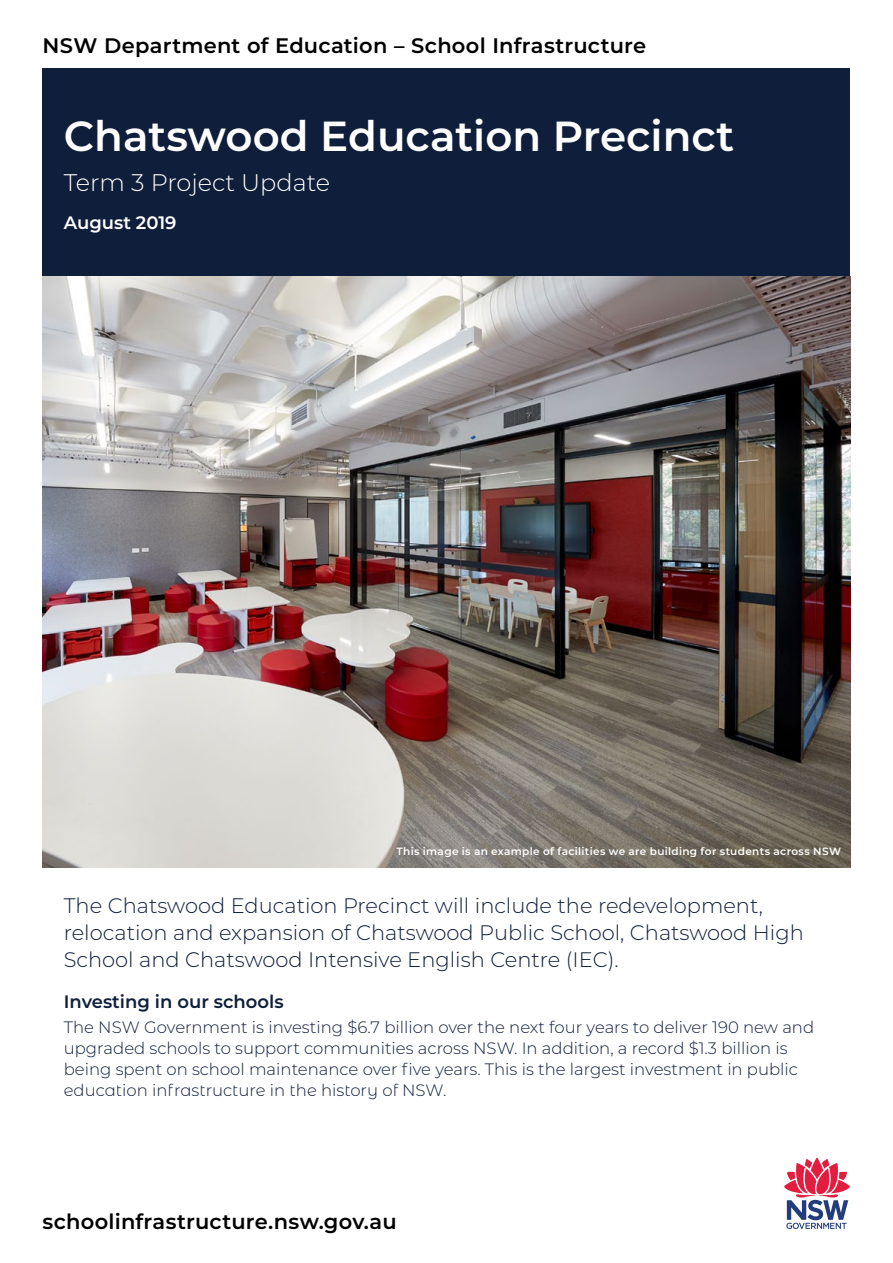
<style>
.page{position:relative;width:893px;height:1263px;background:#fff}
.page>*{position:absolute;margin:0;border:0;box-sizing:border-box;transform-origin:0 0}
.t1{font:600 42px "Montserrat";color:#fff}
.t2{font:300 24px "Montserrat";color:#fff}
.t3{font:300 21px/27px "Montserrat";color:#0e1e3b}
.t4{font:600 21px "Montserrat";letter-spacing:.01em;color:#000}
.t5{font:600 18px "Montserrat";color:#0e1e3b}
.t6{font:600 18px "Montserrat";color:#fff}
.t7{font:300 16.5px/21px "Montserrat";color:#0e1e3b}
.t8{font:600 10.5px "Montserrat";letter-spacing:.035em;color:#fff}
</style>
<div class="page">
<svg style="left:784px;top:1157px;width:66px;height:72px"></svg>
<div style="left:43px;top:68px;width:807px;height:800px;background:#0e1e3b"></div>
<img style="left:43px;top:276px;width:807px;height:592px">
<p class="t4" style="left:43px;top:31px;width:605px">NSW Department of Education – School Infrastructure</p>
<h1 class="t1" style="left:64px;top:107px;width:672px">Chatswood Education Precinct</h1>
<h2 class="t2" style="left:64px;top:166px;width:268px">Term 3 Project Update</h2>
<p class="t6" style="left:64px;top:210px;width:114px">August 2019</p>
<p class="t8" style="left:396px;top:844px;width:446px">This image is an example of facilities we are building for students across NSW</p>
<p class="t3" style="left:64px;top:891px;width:742px">The Chatswood Education Precinct will include the redevelopment, relocation and expansion of Chatswood Public School, Chatswood High<br>School and Chatswood Intensive English Centre (IEC).</p>
<p class="t5" style="left:64px;top:988px;width:221px">Investing in our schools</p>
<p class="t7" style="left:64px;top:1016px;width:752px">The NSW Government is investing $6.7 billion over the next four years to deliver 190 new and upgraded schools to support communities across NSW. In addition, a record $1.3 billion is being spent on school maintenance over five years. This is the largest investment in public education infrastructure in the history of NSW.</p>
<p class="t4" style="left:43px;top:1206px;width:356px">schoolinfrastructure.nsw.gov.au</p>
</div>
